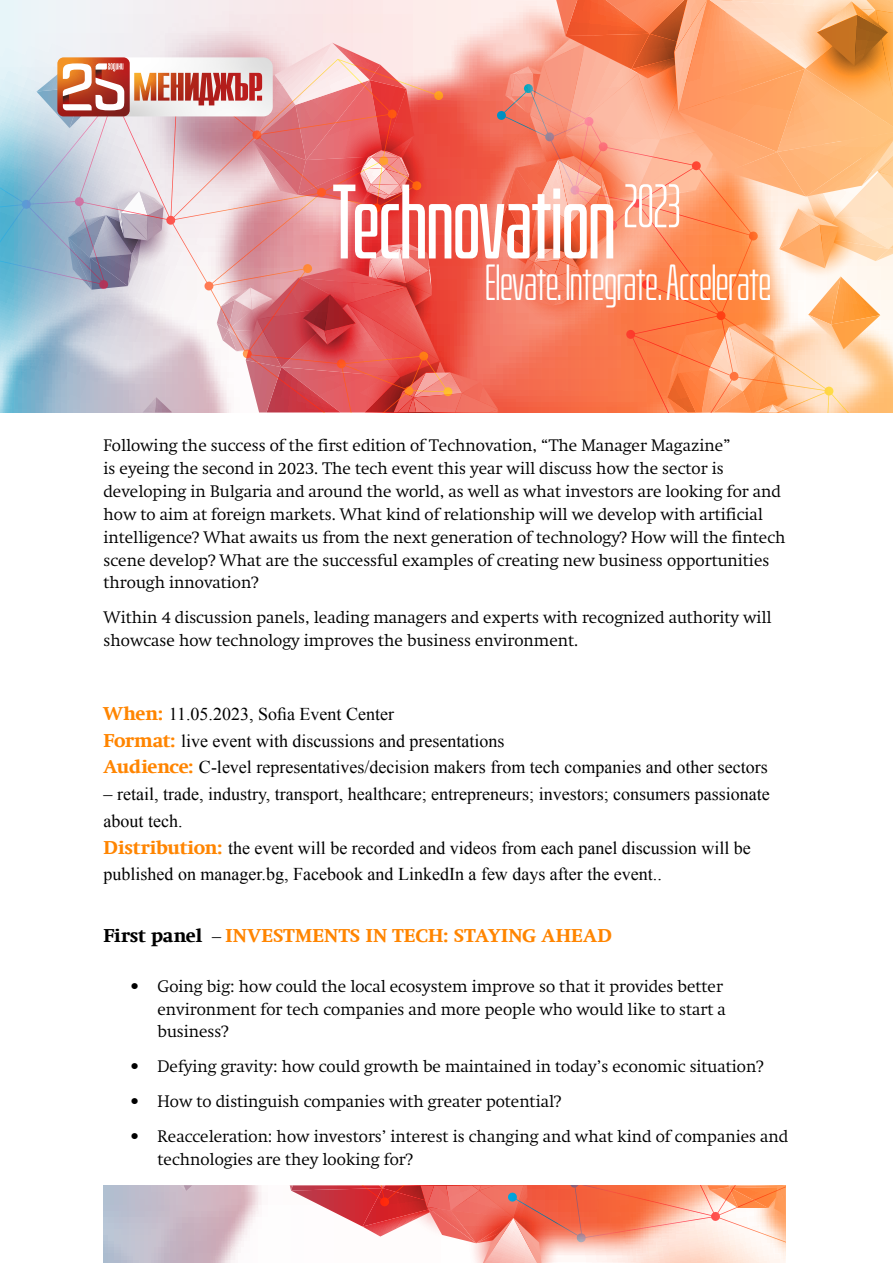
<style>
.page{position:relative;width:893px;height:1263px;background:#fff}
.page>*{position:absolute;margin:0;border:0;box-sizing:border-box;transform-origin:0 0}
.t1{font:93.6px "Bitcrusher Cp Rg";color:#fff}
.t2{font:45px "Bitcrusher Cp Lt";color:#fff}
.t3{font:18px/26.7px "Times New Roman";color:#000}
.t4{font:18px "Swift Extra Bold C";letter-spacing:.01em;color:#ff8500}
.t5{font:300 16.5px/23px "Swift";color:#000}
.s1{font-family:"Swift Extra Bold C";color:#ff8500}
.s2{color:#000}
.s3{font-family:"Times New Roman";color:#000}
</style>
<div class="page">
<svg style="left:0;top:59px;width:37px;height:353px;background:#8fc7dc"></svg>
<svg style="left:104px;top:1185px;width:681px;height:78px"></svg>
<img style="left:37px;top:0;width:856px;height:413px">
<h1 class="t1" style="left:332px;top:154px;width:350px">Technovation <sup>2023</sup></h1>
<h2 class="t2" style="left:486px;top:250px;width:287px">Elevate. Integrate. Accelerate.</h2>
<p class="t5" style="left:104px;top:434px;width:683px">Following the success of the first edition of Technovation, “The Manager Magazine”<br>is eyeing the second in 2023. The tech event this year will discuss how the sector is developing in Bulgaria and around the world, as well as what investors are looking for and how to aim at foreign markets. What kind of relationship will we develop with artificial intelligence? What awaits us from the next generation of technology? How will the fintech scene develop? What are the successful examples of creating new business opportunities through innovation?</p>
<p class="t5" style="left:104px;top:606px;width:670px">Within 4 discussion panels, leading managers and experts with recognized authority will showcase how technology improves the business environment.</p>
<p class="t3" style="left:104px;top:700px;width:666px"><span class="s1">When:</span> 11.05.2023, Sofia Event Center<br><span class="s1">Format:</span> live event with discussions and presentations<br><span class="s1">Audience:</span> C-level representatives/decision makers from tech companies and other sectors</p>
<p class="t3" style="left:104px;top:780px;width:668px">– retail, trade, industry, transport, healthcare; entrepreneurs; investors; consumers passionate about tech.<br><span class="s1">Distribution:</span> the event will be recorded and videos from each panel discussion will be published on manager.bg, Facebook and LinkedIn a few days after the event..</p>
<p class="t4" style="left:104px;top:925px;width:510px"><span class="s2">First panel</span> <span class="s3">–</span> INVESTMENTS IN TECH: STAYING AHEAD</p>
<p class="t5" style="left:158px;top:974px;width:570px;text-indent:-27px">• Going big: how could the local ecosystem improve so that it provides better environment for tech companies and more people who would like to start a business?</p>
<p class="t5" style="left:131px;top:1055px;width:634px">• Defying gravity: how could growth be maintained in today’s economic situation?</p>
<p class="t5" style="left:131px;top:1090px;width:432px">• How to distinguish companies with greater potential?</p>
<p class="t5" style="left:158px;top:1125px;width:632px;text-indent:-27px">• Reacceleration: how investors’ interest is changing and what kind of companies and technologies are they looking for?</p>
</div>
